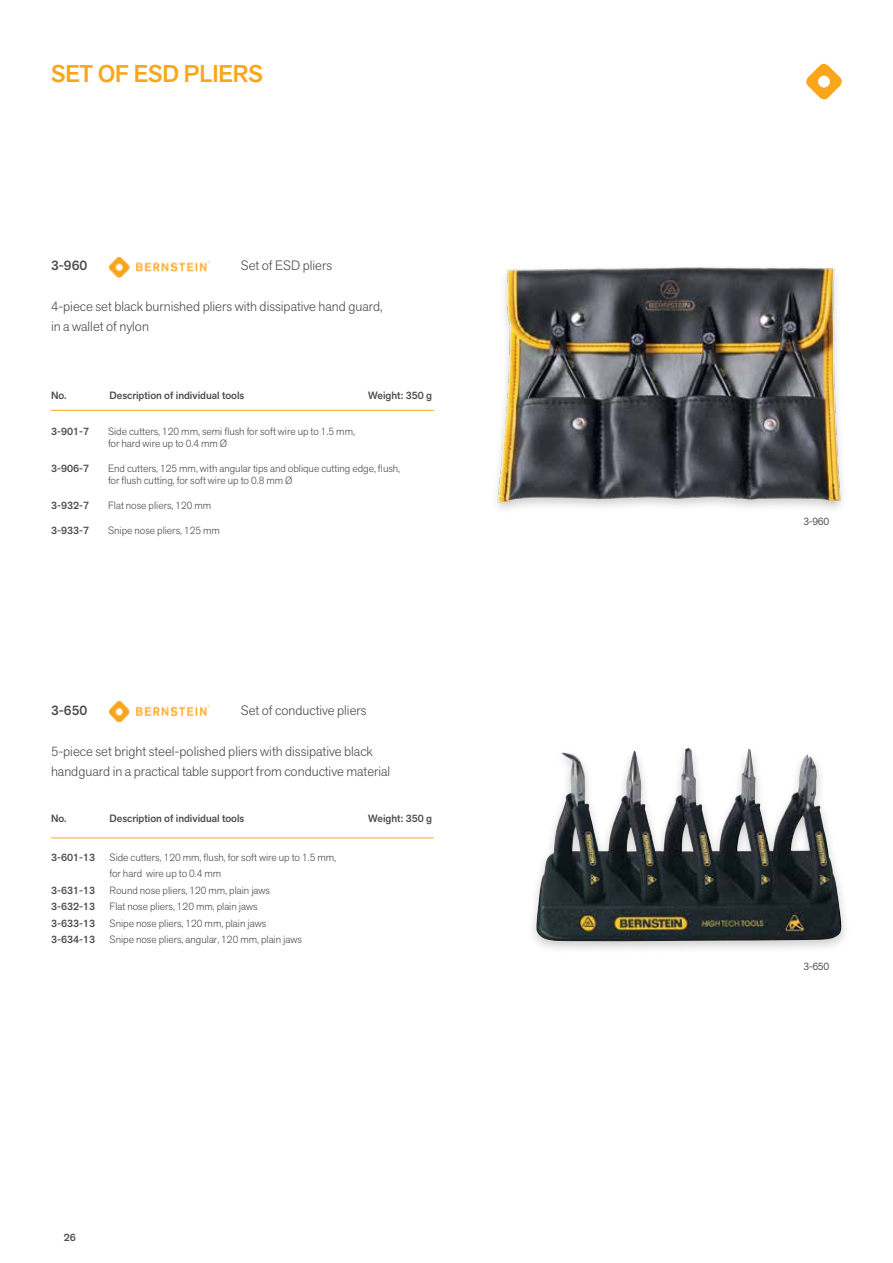
<style>
.page{position:relative;width:893px;height:1263px;background:#fff}
.page>*{position:absolute;margin:0;border:0;box-sizing:border-box;transform-origin:0 0}
.t1{font:500 24px "Akzid Grtsk Next";letter-spacing:-.01em;color:#faa61a}
.t2{font:300 13.5px/20.2px "Akzid Grtsk Next";color:#4d4d4f}
.t3{font:500 13.5px "Akzid Grtsk Next";color:#4d4d4f}
.t4{font:300 10.5px/12px "Akzid Grtsk Next";color:#4d4d4f}
.t5{font:500 10.5px "Akzid Grtsk Next";color:#4d4d4f}
.t6{font:10.5px "Akzid Grtsk Next";letter-spacing:-.03em;color:#4d4d4f}
</style>
<div class="page">
<svg style="left:806px;top:64px;width:36px;height:35px"></svg>
<div style="left:527px;top:743px;width:323px;height:211px;background:#000;opacity:.2"></div>
<img style="left:536px;top:749px;width:305px;height:192px">
<img style="left:496px;top:267px;width:346px;height:242px">
<hr style="left:51px;top:410px;width:383px;height:1px;background:#faa61a">
<hr style="left:51px;top:837px;width:383px;height:1px;background:#faa61a">
<img style="left:109px;top:257px;width:100px;height:20px">
<img style="left:109px;top:702px;width:100px;height:20px">
<h1 class="t1" style="left:51px;top:58px;width:213px">Set of ESD Pliers</h1>
<p class="t3" style="left:51px;top:257px;width:38px">3-960</p>
<p class="t2" style="left:241px;top:255px;width:93px">Set of ESD pliers</p>
<p class="t2" style="left:51px;top:296px;width:333px">4-piece set black burnished pliers with dissipative hand guard, in a wallet of nylon</p>
<p class="t5" style="left:51px;top:388px;width:17px">No.</p>
<p class="t5" style="left:110px;top:388px;width:136px">Description of individual tools</p>
<p class="t5" style="left:368px;top:388px;width:65px">Weight: 350 g</p>
<p class="t5" style="left:51px;top:425px;width:40px">3-901-7</p>
<p class="t4" style="left:108px;top:426px;width:249px">Side cutters, 120 mm, semi flush for soft wire up to 1.5 mm, for hard wire up to 0.4 mm Ø</p>
<p class="t5" style="left:51px;top:462px;width:40px">3-906-7</p>
<p class="t4" style="left:108px;top:462px;width:294px">End cutters, 125 mm, with angular tips and oblique cutting edge, flush, for flush cutting, for soft wire up to 0.8 mm Ø</p>
<p class="t5" style="left:51px;top:498px;width:40px">3-932-7</p>
<p class="t4" style="left:108px;top:499px;width:105px">Flat nose pliers, 120 mm</p>
<p class="t5" style="left:51px;top:523px;width:40px">3-933-7</p>
<p class="t4" style="left:108px;top:524px;width:113px">Snipe nose pliers, 125 mm</p>
<p class="t3" style="left:51px;top:702px;width:38px">3-650</p>
<p class="t2" style="left:241px;top:700px;width:127px">Set of conductive pliers</p>
<p class="t2" style="left:51px;top:741px;width:341px">5-piece set bright steel-polished pliers with dissipative black handguard in a practical table support from conductive material</p>
<p class="t5" style="left:51px;top:811px;width:17px">No.</p>
<p class="t5" style="left:110px;top:811px;width:136px">Description of individual tools</p>
<p class="t5" style="left:368px;top:811px;width:65px">Weight: 350 g</p>
<p class="t5" style="left:51px;top:850px;width:46px">3-601-13</p>
<p class="t4" style="left:110px;top:849px;width:228px;line-height:16.5px">Side cutters, 120 mm, flush, for soft wire up to 1.5 mm, for hard wire up to 0.4 mm</p>
<p class="t5" style="left:51px;top:883px;width:46px">3-631-13</p>
<p class="t4" style="left:110px;top:884px;width:162px">Round nose pliers, 120 mm, plain jaws</p>
<p class="t5" style="left:51px;top:900px;width:46px">3-632-13</p>
<p class="t4" style="left:110px;top:900px;width:149px">Flat nose pliers, 120 mm, plain jaws</p>
<p class="t5" style="left:51px;top:916px;width:46px">3-633-13</p>
<p class="t4" style="left:110px;top:917px;width:158px">Snipe nose pliers, 120 mm, plain jaws</p>
<p class="t5" style="left:51px;top:933px;width:46px">3-634-13</p>
<p class="t4" style="left:110px;top:933px;width:194px">Snipe nose pliers, angular, 120 mm, plain jaws</p>
<p class="t5" style="left:64px;top:1230px;width:14px">26</p>
<p class="t6" style="left:803px;top:514px;width:27px">3-960</p>
<p class="t6" style="left:803px;top:960px;width:27px">3-650</p>
</div>
